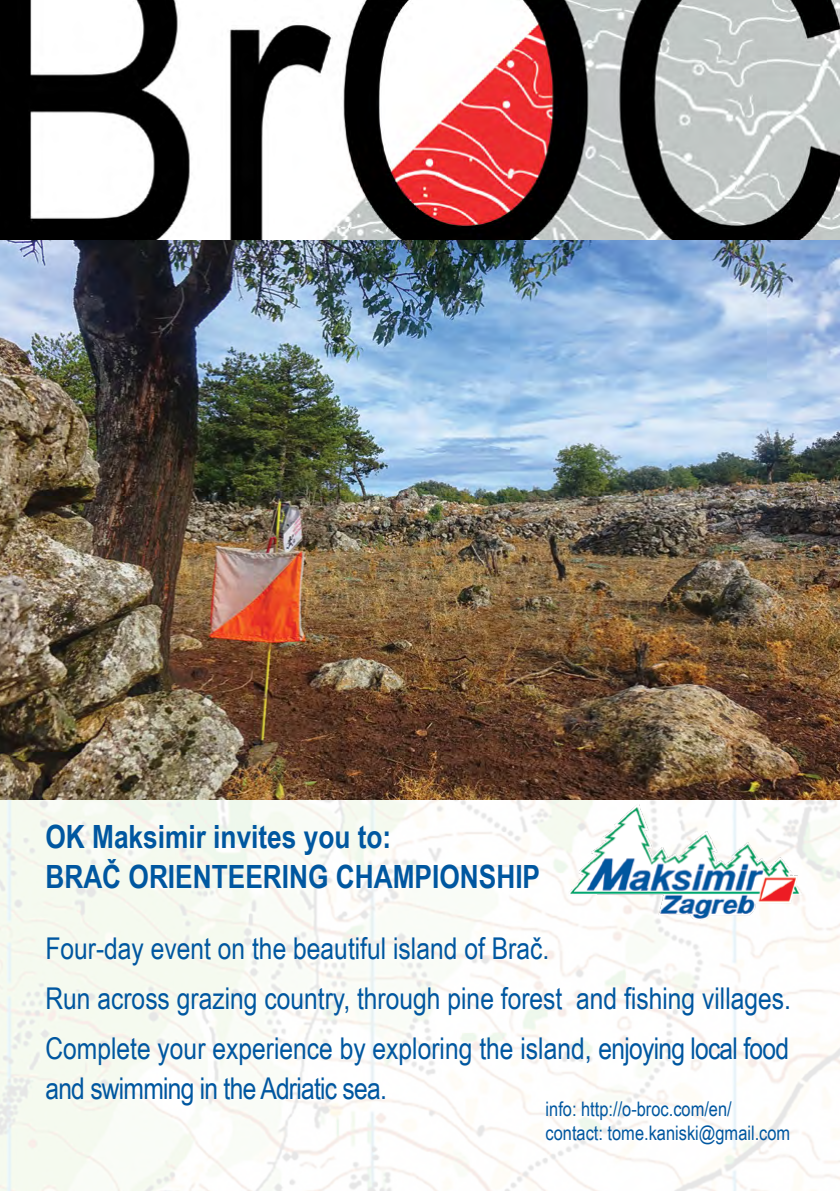
<style>
.page{position:relative;width:840px;height:1191px;background:#fff}
.page>*{position:absolute;margin:0;border:0;box-sizing:border-box;transform-origin:0 0}
.t1{font:700 32px/40px "Arial Narrow";color:#0057a0}
.t2{font:30px/50px "Arial Narrow";color:#0057a0}
.t3{font:30px "Arial Narrow";letter-spacing:-.025em;color:#0057a0}
.t4{font:20px/24px "Arial Narrow";color:#0057a0}
</style>
<div class="page">
<img style="left:0;top:0;width:839px;height:1191px">
<img style="left:566px;top:799px;width:242px;height:125px">
<p class="t1" style="left:45px;top:815px;width:496px">OK Maksimir invites you to:<br>BRAČ ORIENTEERING CHAMPIONSHIP</p>
<p class="t2" style="left:45px;top:922px;width:746px">Four-day event on the beautiful island of Brač.<br>Run across grazing country, through pine forest and fishing villages.<br>Complete your experience by exploring the island, enjoying local food</p>
<p class="t3" style="left:45px;top:1066px;width:343px">and swimming in the Adriatic sea.</p>
<p class="t4" style="left:545px;top:1096px;width:246px">info: http://o-broc.com/en/ contact: tome.kaniski@gmail.com</p>
</div>
